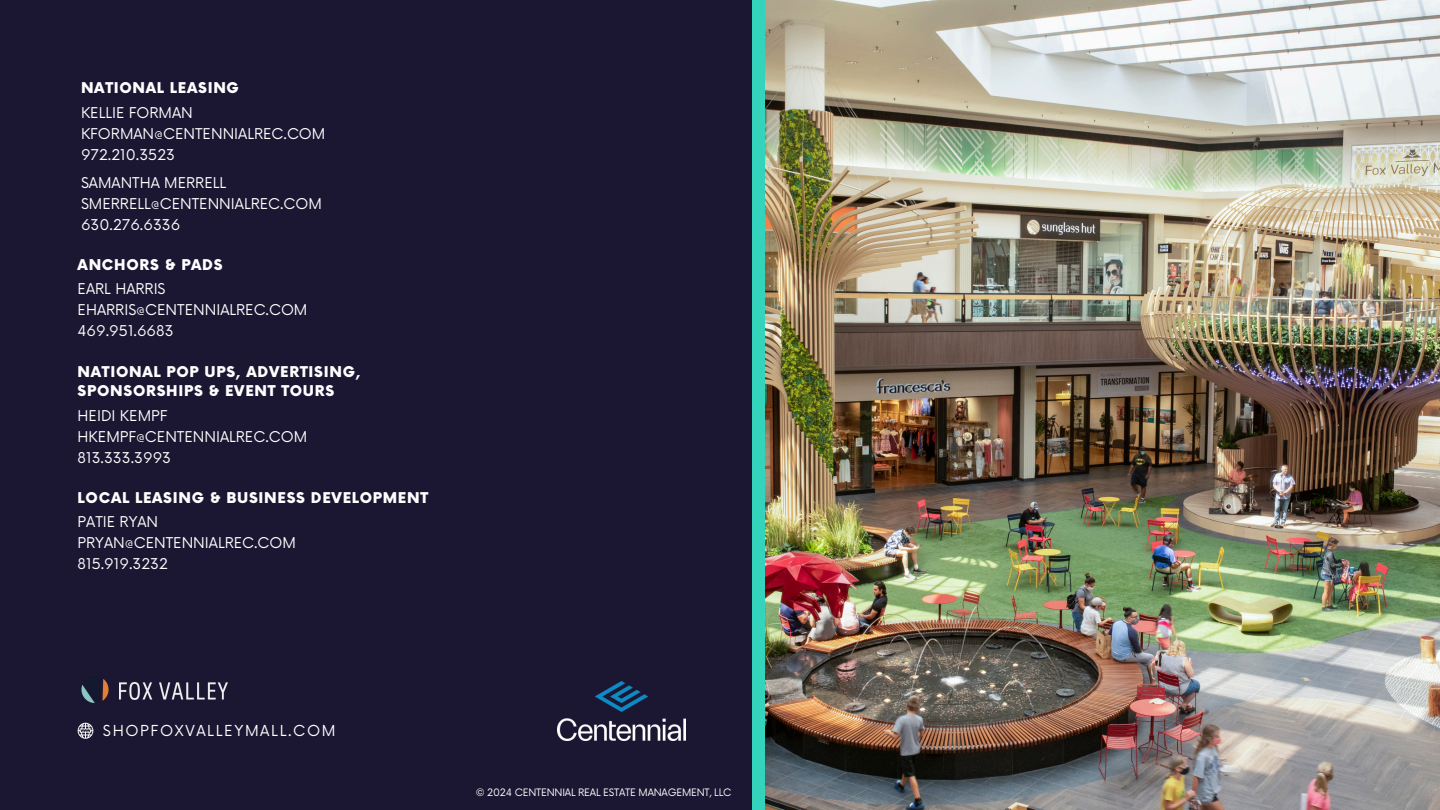
<style>
.page{position:relative;width:1440px;height:810px;background:#fff}
.page>*{position:absolute;margin:0;border:0;box-sizing:border-box;transform-origin:0 0}
.t1{font:14.8px "Now";letter-spacing:.11em;color:#fff}
.t2{font:14.5px/21px "Now";color:#fff}
.t3{font:900 14.5px/19.5px "Now";letter-spacing:.05em;color:#fff}
.t4{font:10px "Now";letter-spacing:-.02em;color:#fff}
</style>
<div class="page">
<img style="left:764px;top:0;width:676px;height:810px">
<div style="left:0;top:0;width:758px;height:810px;background:#1b1632"></div>
<div style="left:752px;top:0;width:12px;height:810px;background:#33d4bb"></div>
<img style="left:557px;top:681px;width:129px;height:60px">
<svg style="left:78px;top:723px;width:15px;height:15px"></svg>
<img style="left:81px;top:679px;width:28px;height:24px">
<img style="left:120px;top:681px;width:107px;height:19px">
<p class="t3" style="left:81px;top:79px;width:160px">NATIONAL LEASING</p>
<h2 class="t2" style="left:81px;top:103px;width:246px">KELLIE FORMAN<br>KFORMAN@CENTENNIALREC.COM</h2>
<p class="t2" style="left:81px;top:145px;width:96px">972.210.3523</p>
<h1 class="t2" style="left:81px;top:173px;width:242px">SAMANTHA MERRELL<br>SMERRELL@CENTENNIALREC.COM</h1>
<h2 class="t2" style="left:81px;top:215px;width:101px">630.276.6336</h2>
<p class="t3" style="left:78px;top:256px;width:147px">ANCHORS &amp; PADS</p>
<h1 class="t2" style="left:78px;top:279px;width:89px">EARL HARRIS</h1>
<h1 class="t2" style="left:78px;top:300px;width:231px">EHARRIS@CENTENNIALREC.COM<br>469.951.6683</h1>
<h2 class="t3" style="left:78px;top:363px;width:285px">NATIONAL POP UPS, ADVERTISING,<br>SPONSORSHIPS &amp; EVENT TOURS</h2>
<p class="t2" style="left:78px;top:406px;width:231px">HEIDI KEMPF<br>HKEMPF@CENTENNIALREC.COM<br>813.333.3993</p>
<p class="t3" style="left:78px;top:489px;width:352px">LOCAL LEASING &amp; BUSINESS DEVELOPMENT</p>
<p class="t2" style="left:78px;top:512px;width:220px">PATIE RYAN<br>PRYAN@CENTENNIALREC.COM<br>815.919.3232</p>
<h2 class="t1" style="left:103px;top:723px;width:234px">SHOPFOXVALLEYMALL.COM</h2>
<p class="t4" style="left:476px;top:787px;width:257px">© 2024 CENTENNIAL REAL ESTATE MANAGEMENT, LLC</p>
</div>
